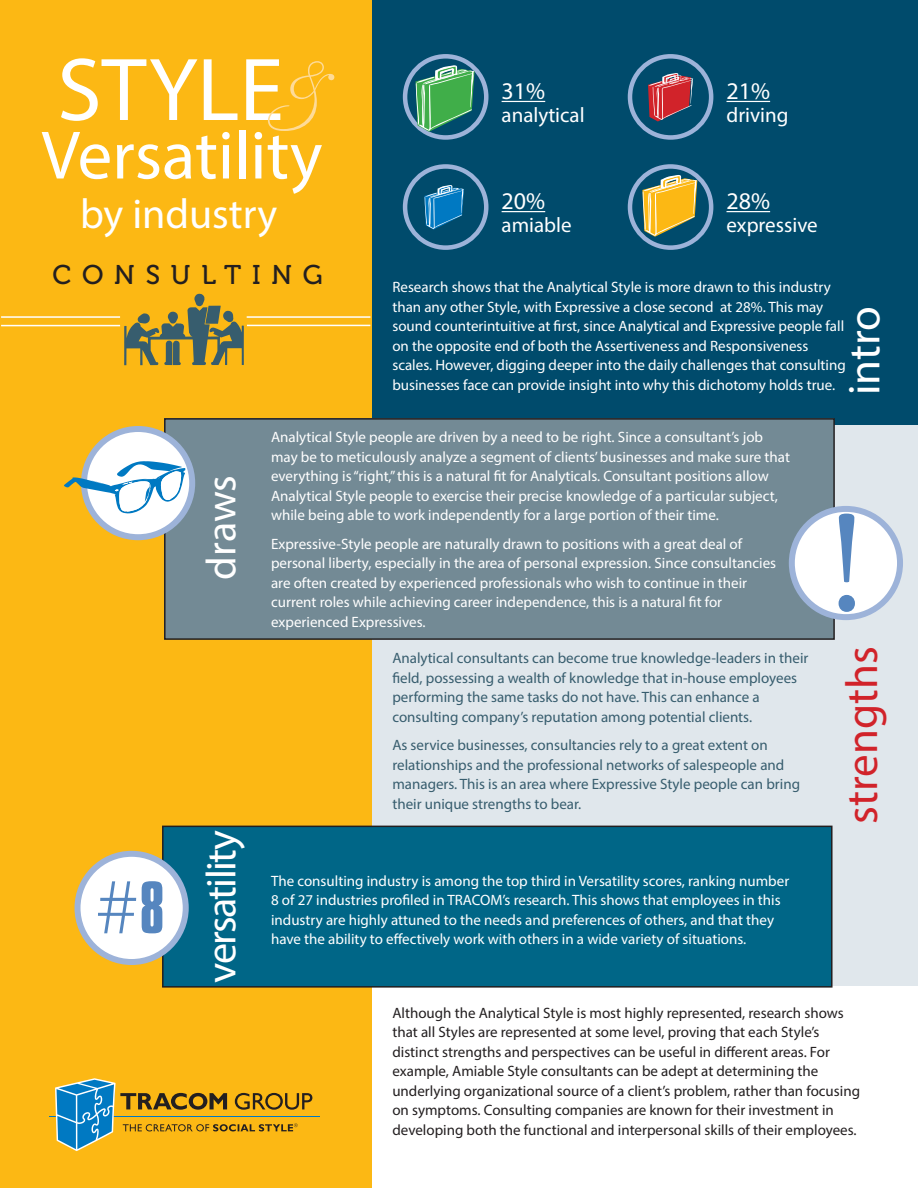
<style>
.page{position:relative;width:918px;height:1188px;background:#fff}
.page>*{position:absolute;margin:0;border:0;box-sizing:border-box;transform-origin:0 0}
.t1{font:145.2px "Minion Pro";color:#5686bf}
.t2{font:121.8px "Regency Script";color:#fedb98}
.t3{font:90px "Myriad Pro";color:#fff}
.t4{font:78px "Compacta Rgl";color:#5686bf}
.t5{font:69px "Myriad Pro";color:#fff}
.t6{font:45px "Myriad Pro";color:#d1232a}
.t7{font:45px "Myriad Pro";color:#fff}
.t8{font:42px "Myriad Pro";letter-spacing:-.01em;color:#fff}
.t9{font:42px "Myriad Pro";letter-spacing:-.04em;color:#fff}
.t10{font:27px "Museo 500";letter-spacing:.4em;color:#231f20}
.t11{font:24px "Myriad Pro";color:#fff}
.t12{font:21px "Myriad Pro";color:#fff}
.t13{font:15px/19.5px "Myriad Pro";color:#fff}
.t14{font:15px/19.5px "Myriad Pro";color:#231f20}
.t15{font:15px/19.5px "Myriad Pro";color:#375d6e}
</style>
<div class="page">
<div style="left:352px;top:424px;width:566px;height:562px;background:#e0e7ec"></div>
<div style="left:0;top:0;width:918px;height:424px;background:#004b6c"></div>
<div style="left:0;top:0;width:371px;height:1188px;background:#fcb814"></div>
<hr style="left:1px;top:316px;width:119px;height:2px;background:#fff">
<hr style="left:247px;top:316px;width:123px;height:2px;background:#fff">
<hr style="left:1px;top:325px;width:119px;height:1px;background:#fff">
<hr style="left:247px;top:325px;width:123px;height:1px;background:#fff">
<hr style="left:49px;top:1116px;width:270px;height:1px;background:#0079c2">
<svg style="left:55px;top:1078px;width:257px;height:73px"></svg>
<div style="left:163px;top:826px;width:669px;height:161px;background:#006687"></div>
<div style="left:162px;top:826px;width:671px;height:162px;border:2px solid #231f20"></div>
<div style="left:78px;top:854px;width:108px;height:108px;background:#fff;border-radius:50%"></div>
<div style="left:75px;top:851px;width:114px;height:114px;border:6px solid #9db3d9;border-radius:50%"></div>
<div style="left:165px;top:419px;width:669px;height:220px;background:#738a95"></div>
<div style="left:164px;top:418px;width:671px;height:222px;border:2px solid #231f20"></div>
<svg style="left:124px;top:293px;width:120px;height:72px"></svg>
<svg style="left:84px;top:429px;width:108px;height:108px;background:#f1f4f9"></svg>
<div style="left:81px;top:426px;width:114px;height:114px;border:6px solid #9db3d9;border-radius:50%"></div>
<div style="left:792px;top:509px;width:108px;height:108px;background:#fff;border-radius:50%"></div>
<div style="left:789px;top:506px;width:114px;height:114px;border:6px solid #9db3d9;border-radius:50%"></div>
<div style="left:403px;top:164px;width:86px;height:86px;border:4px solid #9db3d9;border-radius:50%"></div>
<hr style="left:502px;top:211px;width:43px;height:1px;background:#fff">
<svg style="left:424px;top:185px;width:40px;height:45px"></svg>
<div style="left:628px;top:54px;width:85px;height:86px;border:4px solid #9db3d9;border-radius:50%"></div>
<hr style="left:727px;top:101px;width:43px;height:1px;background:#fff">
<svg style="left:648px;top:73px;width:45px;height:49px"></svg>
<div style="left:628px;top:164px;width:85px;height:86px;border:4px solid #9db3d9;border-radius:50%"></div>
<hr style="left:727px;top:211px;width:43px;height:1px;background:#fff">
<svg style="left:642px;top:175px;width:56px;height:71px"></svg>
<svg style="left:64px;top:461px;width:121px;height:53px;background:#c5d5ce"></svg>
<div style="left:403px;top:54px;width:86px;height:86px;border:4px solid #9db3d9;border-radius:50%"></div>
<hr style="left:502px;top:101px;width:43px;height:1px;background:#fff">
<svg style="left:415px;top:65px;width:60px;height:75px"></svg>
<p class="t3" style="left:57px;top:34px;width:228px">STYLE</p>
<p class="t5" style="left:41px;top:113px;width:283px">Versatility</p>
<p class="t8" style="left:80px;top:188px;width:199px">by industry</p>
<p class="t10" style="left:52px;top:260px;width:272px">CONSULTING</p>
<p class="t2" style="left:273px;top:6px;width:68px">&amp;</p>
<p class="t11" style="left:502px;top:76px;width:45px">31%</p>
<p class="t12" style="left:502px;top:102px;width:85px">analytical</p>
<p class="t11" style="left:502px;top:186px;width:45px">20%</p>
<p class="t12" style="left:502px;top:212px;width:72px">amiable</p>
<p class="t11" style="left:727px;top:76px;width:45px">21%</p>
<p class="t12" style="left:727px;top:102px;width:64px">driving</p>
<p class="t11" style="left:727px;top:186px;width:45px">28%</p>
<p class="t12" style="left:727px;top:212px;width:93px">expressive</p>
<p class="t13" style="left:392px;top:277px;width:455px">Research shows that the Analytical Style is more drawn to this industry than any other Style, with Expressive a close second at 28%. This may sound counterintuitive at first, since Analytical and Expressive people fall on the opposite end of both the Assertiveness and Responsiveness scales. However, digging deeper into the daily challenges that consulting businesses face can provide insight into why this dichotomy holds true.</p>
<p class="t7" style="left:837px;top:395px;width:91px;rotate:-90deg">intro</p>
<p class="t4" style="left:94px;top:855px;width:72px">#8</p>
<p class="t8" style="left:196px;top:580px;width:106px;rotate:-90deg">draws</p>
<p class="t9" style="left:196px;top:983px;width:153px;rotate:-90deg">versatility</p>
<p class="t13" style="left:271px;top:427px;width:520px">Analytical Style people are driven by a need to be right. Since a consultant’s job may be to meticulously analyze a segment of clients’ businesses and make sure that everything is “right,” this is a natural fit for Analyticals. Consultant positions allow Analytical Style people to exercise their precise knowledge of a particular subject, while being able to work independently for a large portion of their time.</p>
<p class="t13" style="left:271px;top:534px;width:507px">Expressive-Style people are naturally drawn to positions with a great deal of personal liberty, especially in the area of personal expression. Since consultancies are often created by experienced professionals who wish to continue in their current roles while achieving career independence, this is a natural fit for experienced Expressives.</p>
<p class="t15" style="left:392px;top:648px;width:418px">Analytical consultants can become true knowledge-leaders in their field, possessing a wealth of knowledge that in-house employees performing the same tasks do not have. This can enhance a consulting company’s reputation among potential clients.</p>
<p class="t15" style="left:392px;top:735px;width:409px">As service businesses, consultancies rely to a great extent on relationships and the professional networks of salespeople and managers. This is an area where Expressive Style people can bring their unique strengths to bear.</p>
<p class="t13" style="left:271px;top:871px;width:520px">The consulting industry is among the top third in Versatility scores, ranking number 8 of 27 industries profiled in TRACOM’s research. This shows that employees in this industry are highly attuned to the needs and preferences of others, and that they have the ability to effectively work with others in a wide variety of situations.</p>
<p class="t1" style="left:827px;top:467px;width:42px">!</p>
<p class="t6" style="left:834px;top:824px;width:179px;rotate:-90deg">strengths</p>
<p class="t14" style="left:392px;top:1003px;width:469px">Although the Analytical Style is most highly represented, research shows that all Styles are represented at some level, proving that each Style’s distinct strengths and perspectives can be useful in different areas. For example, Amiable Style consultants can be adept at determining the underlying organizational source of a client’s problem, rather than focusing on symptoms. Consulting companies are known for their investment in developing both the functional and interpersonal skills of their employees.</p>
</div>
